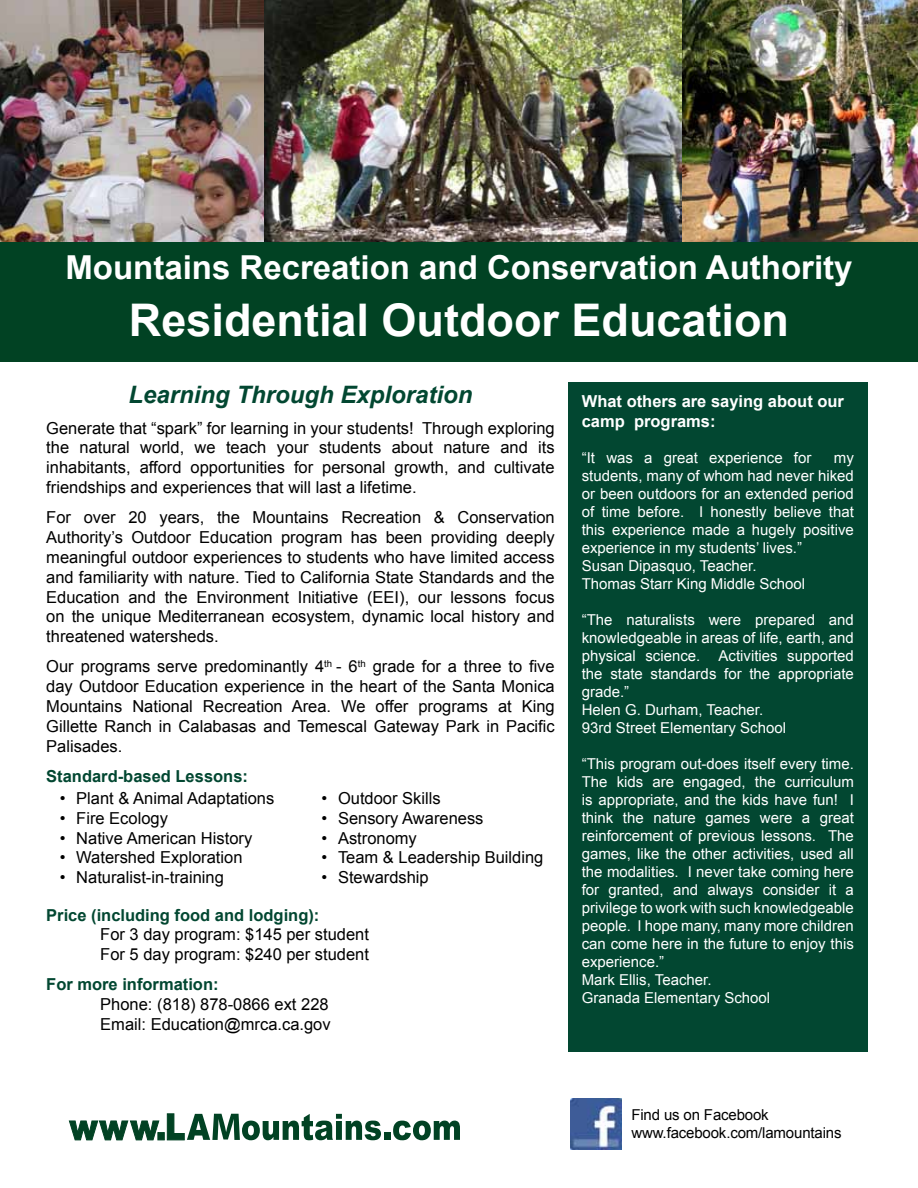
<style>
.page{position:relative;width:918px;height:1188px;background:#fff}
.page>*{position:absolute;margin:0;border:0;box-sizing:border-box;transform-origin:0 0}
.t1{font:700 45px "Arial";color:#fff}
.t2{font:700 33px "Arial";color:#fff}
.t3{font:italic 700 24px "Arial";color:#024731}
.t4{font:16.5px/19.8px "Arial";color:#000;text-align:justify}
.t5{font:700 16.5px "Arial";color:#024731}
.t6{font:700 16.5px/19.8px "Arial";color:#fff}
.t7{font:15px/18px "Arial";color:#fff}
.t8{font:15px/18px "Arial";letter-spacing:-.01em;color:#000}
</style>
<div class="page">
<img style="left:682px;top:0;width:236px;height:243px">
<img style="left:0;top:0;width:264px;height:243px">
<img style="left:264px;top:0;width:418px;height:243px">
<div style="left:568px;top:383px;width:300px;height:669px;background:#024731"></div>
<img style="left:570px;top:1098px;width:51px;height:52px">
<svg style="left:68px;top:1120px;width:92px;height:21px"></svg>
<div style="left:157px;top:1132px;width:8px;height:8px;background:#014223;border:1px solid #014223"></div>
<div style="left:384px;top:1133px;width:6px;height:7px;background:#014223"></div>
<svg style="left:393px;top:1121px;width:67px;height:19px"></svg>
<svg style="left:166px;top:1113px;width:215px;height:28px"></svg>
<div style="left:0;top:243px;width:918px;height:119px;background:#014223"></div>
<h2 class="t2" style="left:65px;top:246px;width:789px">Mountains Recreation and Conservation Authority</h2>
<h1 class="t1" style="left:129px;top:291px;width:662px">Residential Outdoor Education</h1>
<h3 class="t3" style="left:129px;top:379px;width:346px">Learning Through Exploration</h3>
<p class="t4" style="left:46px;top:418px;width:510px">Generate that “spark” for learning in your students! Through exploring the natural world, we teach your students about nature and its inhabitants, afford opportunities for personal growth, and cultivate friendships and experiences that will last a lifetime.</p>
<p class="t4" style="left:46px;top:508px;width:510px">For over 20 years, the Mountains Recreation &amp; Conservation Authority’s Outdoor Education program has been providing deeply meaningful outdoor experiences to students who have limited access and familiarity with nature. Tied to California State Standards and the Education and the Environment Initiative (EEI), our lessons focus on the unique Mediterranean ecosystem, dynamic local history and threatened watersheds.</p>
<p class="t4" style="left:46px;top:657px;width:510px">Our programs serve predominantly 4<sup>th</sup> - 6<sup>th</sup> grade for a three to five day Outdoor Education experience in the heart of the Santa Monica Mountains National Recreation Area. We offer programs at King Gillette Ranch in Calabasas and Temescal Gateway Park in Pacific Palisades.</p>
<p class="t5" style="left:46px;top:765px;width:203px">Standard-based Lessons:</p>
<p class="t4" style="left:60px;top:788px;width:216px">• Plant &amp; Animal Adaptations</p>
<p class="t4" style="left:60px;top:808px;width:110px">• Fire Ecology</p>
<p class="t4" style="left:60px;top:828px;width:194px">• Native American History</p>
<p class="t4" style="left:60px;top:848px;width:184px">• Watershed Exploration</p>
<p class="t4" style="left:60px;top:868px;width:166px">• Naturalist-in-training</p>
<p class="t4" style="left:322px;top:788px;width:121px">• Outdoor Skills</p>
<p class="t4" style="left:322px;top:808px;width:164px">• Sensory Awareness</p>
<p class="t4" style="left:322px;top:828px;width:97px">• Astronomy</p>
<p class="t4" style="left:322px;top:848px;width:223px">• Team &amp; Leadership Building</p>
<p class="t4" style="left:322px;top:868px;width:109px">• Stewardship</p>
<p class="t5" style="left:46px;top:904px;width:275px">Price (including food and lodging):</p>
<p class="t4" style="left:100px;top:925px;width:270px">For 3 day program: $145 per student<br>For 5 day program: $240 per student</p>
<p class="t5" style="left:46px;top:974px;width:174px">For more information:</p>
<p class="t4" style="left:100px;top:995px;width:232px">Phone: (818) 878-0866 ext 228<br>Email: Education@mrca.ca.gov</p>
<p class="t6" style="left:582px;top:392px;width:264px">What others are saying about our camp programs:</p>
<p class="t7" style="left:582px;top:449px;width:231px">“It was a great experience for</p>
<p class="t7" style="left:582px;top:449px;width:274px;text-indent:252px">my students, many of whom had never hiked or been outdoors for an extended period of time before. I honestly believe that this experience made a hugely positive experience in my students’ lives.”<br>Susan Dipasquo, Teacher.<br>Thomas Starr King Middle School</p>
<p class="t7" style="left:582px;top:611px;width:274px">“The naturalists were prepared and knowledgeable in areas of life, earth, and physical science. Activities supported the state standards for the appropriate grade.”<br>Helen G. Durham, Teacher.<br>93rd Street Elementary School</p>
<p class="t7" style="left:582px;top:755px;width:274px">“This program out-does itself every time.<br>The kids are engaged, the curriculum is appropriate, and the kids have fun! I think the nature games were a great reinforcement of previous lessons. The games, like the other activities, used all the modalities. I never take coming here for granted, and always consider it a privilege to work with such knowledgeable people. I hope many, many more children can come here in the future to enjoy this experience.”<br>Mark Ellis, Teacher.<br>Granada Elementary School</p>
<p class="t8" style="left:631px;top:1106px;width:212px">Find us on Facebook www.facebook.com/lamountains</p>
</div>
